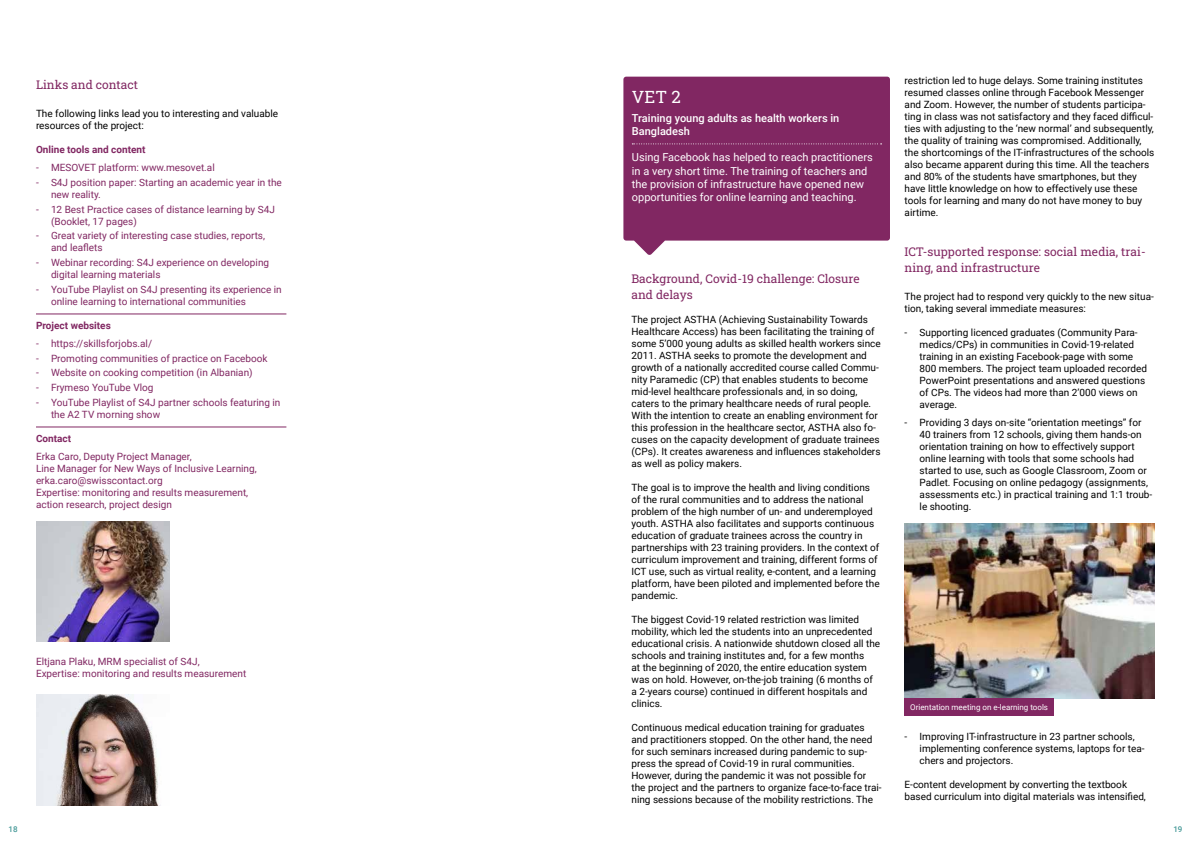
<style>
.page{position:relative;width:1191px;height:842px;background:#fff}
.page>*{position:absolute;margin:0;border:0;box-sizing:border-box;transform-origin:0 0}
.t1{font:17px "Roboto Slab";color:#fff}
.t2{font:12px/16px "Roboto Slab";color:#812762}
.t3{font:11px/13.2px "Roboto";color:#fff}
.t4{font:500 11px/13.2px "Roboto";color:#fff}
.t5{font:10px/12px "Roboto";color:#000}
.t6{font:10px/12px "Roboto";color:#812762}
.t7{font:700 10px "Roboto";color:#812762}
.t8{font:8px "Roboto";color:#fff}
.t9{font:500 8px "Roboto";color:#469998}
</style>
<div class="page">
<hr style="left:36px;top:314px;width:250px;height:1px;background:#812762">
<hr style="left:36px;top:427px;width:250px;height:1px;background:#812762">
<img style="left:36px;top:522px;width:133px;height:119px">
<img style="left:36px;top:694px;width:123px;height:111px">
<svg style="left:623px;top:77px;width:267px;height:178px;fill:#812762"></svg>
<svg style="left:632px;top:144px;width:249px;height:1px"></svg>
<img style="left:904px;top:524px;width:251px;height:175px">
<div style="left:904px;top:699px;width:149px;height:17px;background:#812762"></div>
<p class="t2" style="left:36px;top:77px;width:103px">Links and contact</p>
<p class="t5" style="left:36px;top:107px;width:244px">The following links lead you to interesting and valuable resources of the project:</p>
<p class="t7" style="left:36px;top:143px;width:111px">Online tools and content</p>
<p class="t6" style="left:36px;top:161px;width:180px">- MESOVET platform: www.mesovet.al</p>
<p class="t6" style="left:51px;top:176px;width:232px;text-indent:-15px">- S4J position paper: Starting an academic year in the new reality.</p>
<p class="t6" style="left:51px;top:203px;width:225px;text-indent:-15px">- 12 Best Practice cases of distance learning by S4J (Booklet, 17 pages)</p>
<p class="t6" style="left:51px;top:229px;width:215px;text-indent:-15px">- Great variety of interesting case studies, reports, and leaflets</p>
<p class="t6" style="left:51px;top:256px;width:220px;text-indent:-15px">- Webinar recording: S4J experience on developing digital learning materials</p>
<p class="t6" style="left:51px;top:283px;width:232px;text-indent:-15px">- YouTube Playlist on S4J presenting its experience in online learning to international communities</p>
<p class="t7" style="left:36px;top:318px;width:76px">Project websites</p>
<p class="t6" style="left:36px;top:337px;width:118px">- https://skillsforjobs.al/</p>
<p class="t6" style="left:36px;top:352px;width:233px">- Promoting communities of practice on Facebook</p>
<p class="t6" style="left:36px;top:366px;width:218px">- Website on cooking competition (in Albanian)</p>
<p class="t6" style="left:36px;top:381px;width:119px">- Frymeso YouTube Vlog</p>
<p class="t6" style="left:51px;top:396px;width:231px;text-indent:-15px">- YouTube Playlist of S4J partner schools featuring in the A2 TV morning show</p>
<p class="t7" style="left:36px;top:431px;width:37px">Contact</p>
<p class="t6" style="left:36px;top:450px;width:222px">Erka Caro, Deputy Project Manager,<br>Line Manager for New Ways of Inclusive Learning, erka.caro@swisscontact.org<br>Expertise: monitoring and results measurement, action research, project design</p>
<p class="t6" style="left:36px;top:655px;width:212px">Eltjana Plaku, MRM specialist of S4J,<br>Expertise: monitoring and results measurement</p>
<h1 class="t1" style="left:632px;top:85px;width:50px">VET 2</h1>
<p class="t4" style="left:632px;top:111px;width:209px">Training young adults as health workers in<br>Bangladesh</p>
<p class="t3" style="left:632px;top:150px;width:242px">Using Facebook has helped to reach practitioners in a very short time. The training of teachers and the provision of infrastructure have opened new opportunities for online learning and teaching.</p>
<p class="t2" style="left:631px;top:270px;width:229px">Background, Covid-19 challenge: Closure and delays</p>
<p class="t5" style="left:631px;top:313px;width:251px">The project ASTHA (Achieving Sustainability Towards Healthcare Access) has been facilitating the training of some 5’000 young adults as skilled health workers since 2011. ASTHA seeks to promote the development and growth of a nationally accredited course called Commu&shy;nity Paramedic (CP) that enables students to become mid-level healthcare professionals and, in so doing, caters to the primary healthcare needs of rural people.<br>With the intention to create an enabling environment for this profession in the healthcare sector, ASTHA also fo&shy;cuses on the capacity development of graduate trainees (CPs). It creates awareness and influences stakeholders as well as policy makers.</p>
<p class="t5" style="left:631px;top:481px;width:250px">The goal is to improve the health and living conditions of the rural communities and to address the national problem of the high number of un- and underemployed youth. ASTHA also facilitates and supports continuous education of graduate trainees across the country in partnerships with 23 training providers. In the context of curriculum improvement and training, different forms of ICT use, such as virtual reality, e-content, and a learning platform, have been piloted and implemented before the pandemic.</p>
<p class="t5" style="left:631px;top:613px;width:250px">The biggest Covid-19 related restriction was limited mobility, which led the students into an unprecedented educational crisis. A nationwide shutdown closed all the schools and training institutes and, for a few months<br>at the beginning of 2020, the entire education system was on hold. However, on-the-job training (6 months of a 2-years course) continued in different hospitals and clinics.</p>
<p class="t5" style="left:631px;top:721px;width:252px">Continuous medical education training for graduates and practitioners stopped. On the other hand, the need for such seminars increased during pandemic to sup&shy;press the spread of Covid-19 in rural communities.<br>However, during the pandemic it was not possible for the project and the partners to organize face-to-face trai&shy;ning sessions because of the mobility restrictions. The</p>
<p class="t5" style="left:904px;top:74px;width:251px">restriction led to huge delays. Some training institutes resumed classes online through Facebook Messenger and Zoom. However, the number of students participa&shy;ting in class was not satisfactory and they faced difficul&shy;ties with adjusting to the ‘new normal’ and subsequently, the quality of training was compromised. Additionally, the shortcomings of the IT-infrastructures of the schools also became apparent during this time. All the teachers and 80% of the students have smartphones, but they have little knowledge on how to effectively use these tools for learning and many do not have money to buy airtime.</p>
<p class="t2" style="left:904px;top:243px;width:243px">ICT-supported response: social media, trai&shy;ning, and infrastructure</p>
<p class="t5" style="left:904px;top:290px;width:251px">The project had to respond very quickly to the new situa&shy;tion, taking several immediate measures:</p>
<p class="t5" style="left:919px;top:326px;width:229px;text-indent:-15px">- Supporting licenced graduates (Community Para&shy;medics/CPs) in communities in Covid-19-related training in an existing Facebook-page with some 800 members. The project team uploaded recorded PowerPoint presentations and answered questions of CPs. The videos had more than 2’000 views on average.</p>
<p class="t5" style="left:919px;top:416px;width:234px;text-indent:-15px">- Providing 3 days on-site “orientation meetings” for 40 trainers from 12 schools, giving them hands-on orientation training on how to effectively support online learning with tools that some schools had started to use, such as Google Classroom, Zoom or Padlet. Focusing on online pedagogy (assignments, assessments etc.) in practical training and 1:1 troub&shy;le shooting.</p>
<p class="t8" style="left:910px;top:702px;width:139px">Orientation meeting on e-learning tools</p>
<p class="t5" style="left:919px;top:730px;width:226px;text-indent:-15px">- Improving IT-infrastructure in 23 partner schools, implementing conference systems, laptops for tea&shy;chers and projectors.</p>
<p class="t5" style="left:904px;top:778px;width:243px">E-content development by converting the textbook based curriculum into digital materials was intensified,</p>
<p class="t9" style="left:9px;top:823px;width:11px">18</p>
<p class="t9" style="left:1173px;top:823px;width:11px">19</p>
</div>
